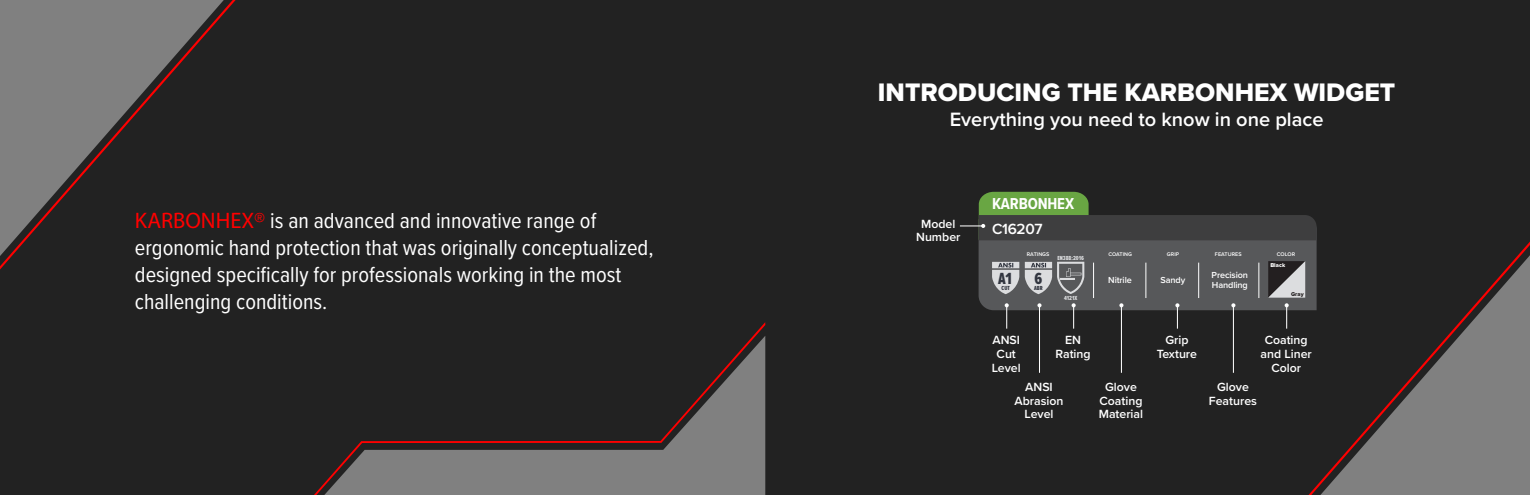
<style>
.page{position:relative;width:1530px;height:495px;background:#222}
.page>*{position:absolute;margin:0;border:0;box-sizing:border-box;transform-origin:0 0}
.t1{font:26.25px "Proxima Nova Extrabld";color:#fff}
.t2{font:22.5px/27px "Proxima Nova Cond";color:#fff}
.t3{font:600 20px "Proxima Nova";color:#fff}
.t4{font:16.75px "Proxima Nova Ex Cn Extrabld";color:#323640}
.t5{font:700 16.38px "Proxima Nova Cond";letter-spacing:-.01em;color:#fff}
.t6{font:600 15.25px "Proxima Nova";letter-spacing:-.02em;color:#fff}
.t7{font:600 12.25px/13.6px "Proxima Nova";color:#fff;text-align:center}
.t8{font:600 9.12px/10px "Proxima Nova";letter-spacing:-.01em;color:#fff}
.t9{font:6.12px "Proxima Nova Ex Cn Extrabld";color:#dcdddf}
.t10{font:6.12px "Proxima Nova Ex Cn Extrabld";color:#323640}
.t11{font:5.75px "Proxima Nova Extrabld";letter-spacing:.01em;color:#fff}
.t12{font:5.75px "Proxima Nova Extrabld";color:#231f20}
.t13{font:600 5.5px "Proxima Nova";letter-spacing:.01em;color:#fff}
.s1{font-family:"Square 721 BT";color:#f00}
.s2{font-weight:700;color:#f00}
</style>
<div class="page">
<svg style="left:314px;top:336px;width:451px;height:159px"></svg>
<svg style="left:1265px;top:241px;width:265px;height:254px"></svg>
<svg style="left:0;top:0;width:236px;height:270px"></svg>
<div style="left:979px;top:240px;width:338px;height:70px;background:#57585a"></div>
<hr style="left:1093px;top:263px;width:1px;height:35px;background:#fff">
<hr style="left:1146px;top:263px;width:1px;height:35px;background:#fff">
<hr style="left:1198px;top:263px;width:1px;height:35px;background:#fff">
<hr style="left:1259px;top:263px;width:1px;height:35px;background:#fff">
<svg style="left:992px;top:262px;width:27px;height:32px"></svg>
<svg style="left:1025px;top:262px;width:59px;height:32px;background:#949597"></svg>
<svg style="left:1005px;top:303px;width:4px;height:26px"></svg>
<hr style="left:1039px;top:305px;width:1px;height:68px;background:#fff">
<svg style="left:1037px;top:303px;width:5px;height:4px"></svg>
<svg style="left:1072px;top:303px;width:4px;height:26px"></svg>
<hr style="left:1121px;top:305px;width:1px;height:68px;background:#fff">
<svg style="left:1119px;top:303px;width:4px;height:4px"></svg>
<svg style="left:1175px;top:303px;width:4px;height:26px"></svg>
<hr style="left:1233px;top:305px;width:1px;height:68px;background:#fff">
<svg style="left:1231px;top:303px;width:4px;height:4px"></svg>
<svg style="left:1268px;top:261px;width:37px;height:68px"></svg>
<svg style="left:960px;top:192px;width:357px;height:48px"></svg>
<p class="t1" style="left:878px;top:73px;width:519px">INTRODUCING THE KARBONHEX WIDGET</p>
<p class="t3" style="left:950px;top:104px;width:375px">Everything you need to know in one place</p>
<p class="t5" style="left:992px;top:191px;width:84px">KARBONHEX</p>
<p class="t2" style="left:135px;top:206px;width:520px"><span class="s1">KARBONHEX</span><span class="s2">®</span> is an advanced and innovative range of ergonomic hand protection that was originally conceptualized, designed specifically for professionals working in the most challenging conditions.</p>
<p class="t6" style="left:992px;top:217px;width:52px">C16207</p>
<p class="t7" style="left:921px;top:216px;width:36px">Model</p>
<p class="t7" style="left:916px;top:230px;width:46px">Number</p>
<p class="t13" style="left:1027px;top:250px;width:24px">RATINGS</p>
<p class="t13" style="left:1108px;top:250px;width:25px">COATING</p>
<p class="t13" style="left:1215px;top:250px;width:28px">FEATURES</p>
<p class="t8" style="left:1108px;top:275px;width:25px">Nitrile</p>
<p class="t13" style="left:1167px;top:250px;width:14px">GRIP</p>
<p class="t13" style="left:1277px;top:250px;width:20px">COLOR</p>
<p class="t8" style="left:1160px;top:275px;width:26px">Sandy</p>
<p class="t8" style="left:1212px;top:270px;width:38px">Precision<br>Handling</p>
<p class="t9" style="left:1057px;top:254px;width:28px">EN388:2016</p>
<p class="t9" style="left:1064px;top:295px;width:15px">4121X</p>
<p class="t11" style="left:1270px;top:262px;width:16px">Black</p>
<p class="t4" style="left:1035px;top:269px;width:9px">6</p>
<p class="t10" style="left:1034px;top:285px;width:10px">ABR</p>
<p class="t4" style="left:998px;top:269px;width:15px">A1</p>
<p class="t10" style="left:1002px;top:285px;width:10px">CUT</p>
<p class="t12" style="left:1291px;top:290px;width:14px">Gray</p>
<p class="t7" style="left:992px;top:333px;width:29px">ANSI</p>
<p class="t7" style="left:992px;top:347px;width:31px">Cut<br>Level</p>
<p class="t7" style="left:1065px;top:333px;width:17px">EN</p>
<p class="t7" style="left:1056px;top:347px;width:37px">Rating</p>
<p class="t7" style="left:1165px;top:333px;width:25px">Grip</p>
<p class="t7" style="left:1157px;top:347px;width:42px">Texture</p>
<p class="t7" style="left:1265px;top:333px;width:44px">Coating</p>
<p class="t7" style="left:1261px;top:347px;width:53px">and Liner</p>
<p class="t7" style="left:1271px;top:360px;width:31px">Color</p>
<p class="t7" style="left:1025px;top:380px;width:29px">ANSI</p>
<p class="t7" style="left:1015px;top:393px;width:51px">Abrasion<br>Level</p>
<p class="t7" style="left:1105px;top:380px;width:33px">Glove</p>
<p class="t7" style="left:1099px;top:393px;width:44px">Coating</p>
<p class="t7" style="left:1099px;top:407px;width:46px">Material</p>
<p class="t7" style="left:1217px;top:380px;width:33px">Glove</p>
<p class="t7" style="left:1209px;top:393px;width:50px">Features</p>
</div>
